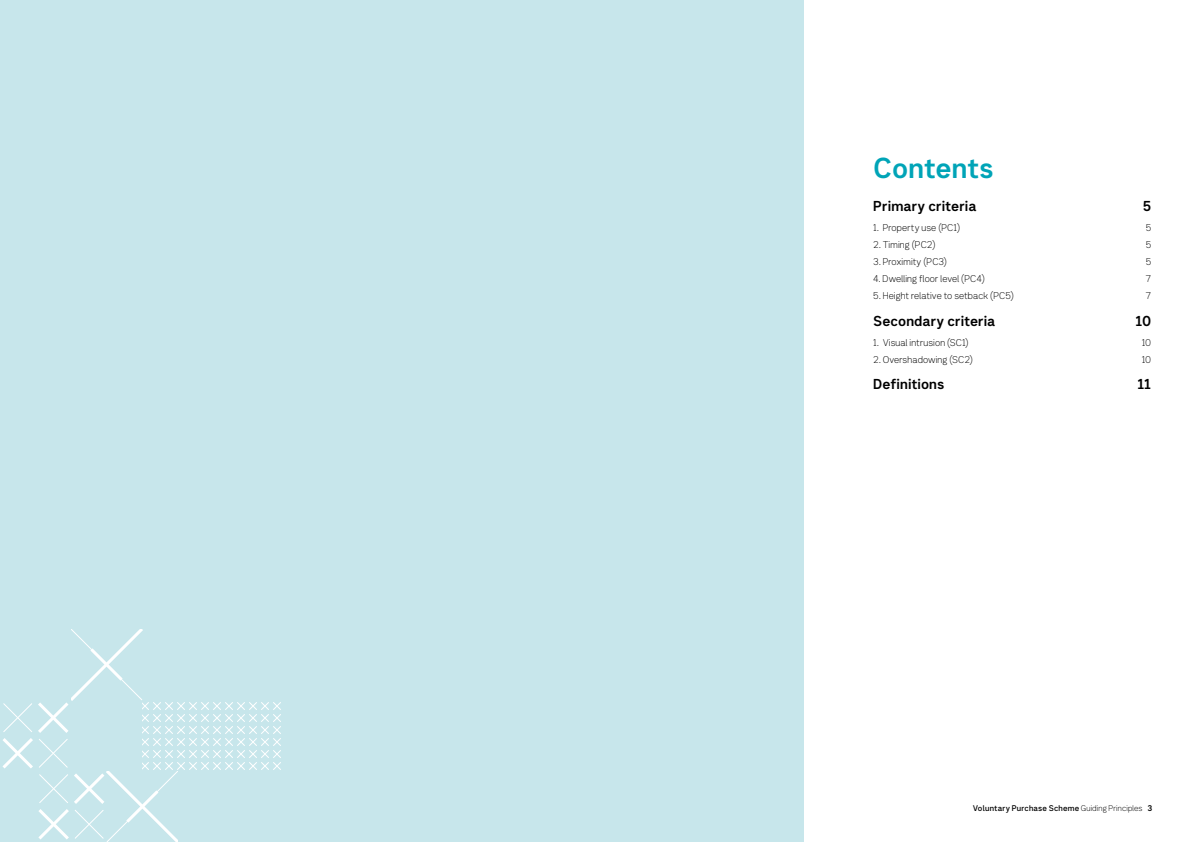
<style>
.page{position:relative;width:1191px;height:842px;background:#fff}
.page>*{position:absolute;margin:0;border:0;box-sizing:border-box;transform-origin:0 0}
.t1{font:28px "Network Sans 2019 Bold";letter-spacing:-.005em;color:#00a4b7}
.t2{font:14px "Network Sans 2019 Bold";color:#000}
.t3{font:9.5px "Network Sans 2019 Light";letter-spacing:.01em;color:#000}
.t4{font:8px "Network Sans 2019 Medium";letter-spacing:.02em;color:#000}
.s1{font-family:"Network Sans 2019 Light"}
.s2{font-family:"Network Sans 2019 Bold"}
</style>
<div class="page">
<div style="left:0;top:0;width:803px;height:842px;background:#c7e6eb"></div>
<svg style="left:178px;top:702px;width:103px;height:68px"></svg>
<svg style="left:2px;top:629px;width:176px;height:213px"></svg>
<h1 class="t1" style="left:873px;top:144px;width:122px">Contents</h1>
<h2 class="t2" style="left:873px;top:194px;width:105px">Primary criteria</h2>
<h2 class="t2" style="left:1142px;top:194px;width:10px">5</h2>
<p class="t3" style="left:873px;top:219px;width:88px">1. Property use (PC1)</p>
<p class="t3" style="left:1145px;top:219px;width:7px">5</p>
<p class="t3" style="left:873px;top:236px;width:64px">2. Timing (PC2)</p>
<p class="t3" style="left:1145px;top:236px;width:7px">5</p>
<p class="t3" style="left:873px;top:253px;width:75px">3. Proximity (PC3)</p>
<p class="t3" style="left:1145px;top:253px;width:7px">5</p>
<p class="t3" style="left:873px;top:271px;width:113px">4. Dwelling floor level (PC4)</p>
<p class="t3" style="left:1145px;top:271px;width:7px">7</p>
<p class="t3" style="left:873px;top:288px;width:142px">5. Height relative to setback (PC5)</p>
<p class="t3" style="left:1145px;top:288px;width:7px">7</p>
<h2 class="t2" style="left:873px;top:309px;width:124px">Secondary criteria</h2>
<h2 class="t2" style="left:1135px;top:309px;width:17px">10</h2>
<p class="t3" style="left:873px;top:334px;width:97px">1. Visual intrusion (SC1)</p>
<p class="t3" style="left:1141px;top:334px;width:11px">10</p>
<p class="t3" style="left:873px;top:351px;width:101px">2. Overshadowing (SC2)</p>
<p class="t3" style="left:1141px;top:351px;width:11px">10</p>
<h2 class="t2" style="left:873px;top:372px;width:73px">Definitions</h2>
<h2 class="t2" style="left:1137px;top:372px;width:15px">11</h2>
<p class="t4" style="left:972px;top:801px;width:181px">Voluntary Purchase Scheme <span class="s1">Guiding Principles</span> <span class="s2">3</span></p>
</div>
